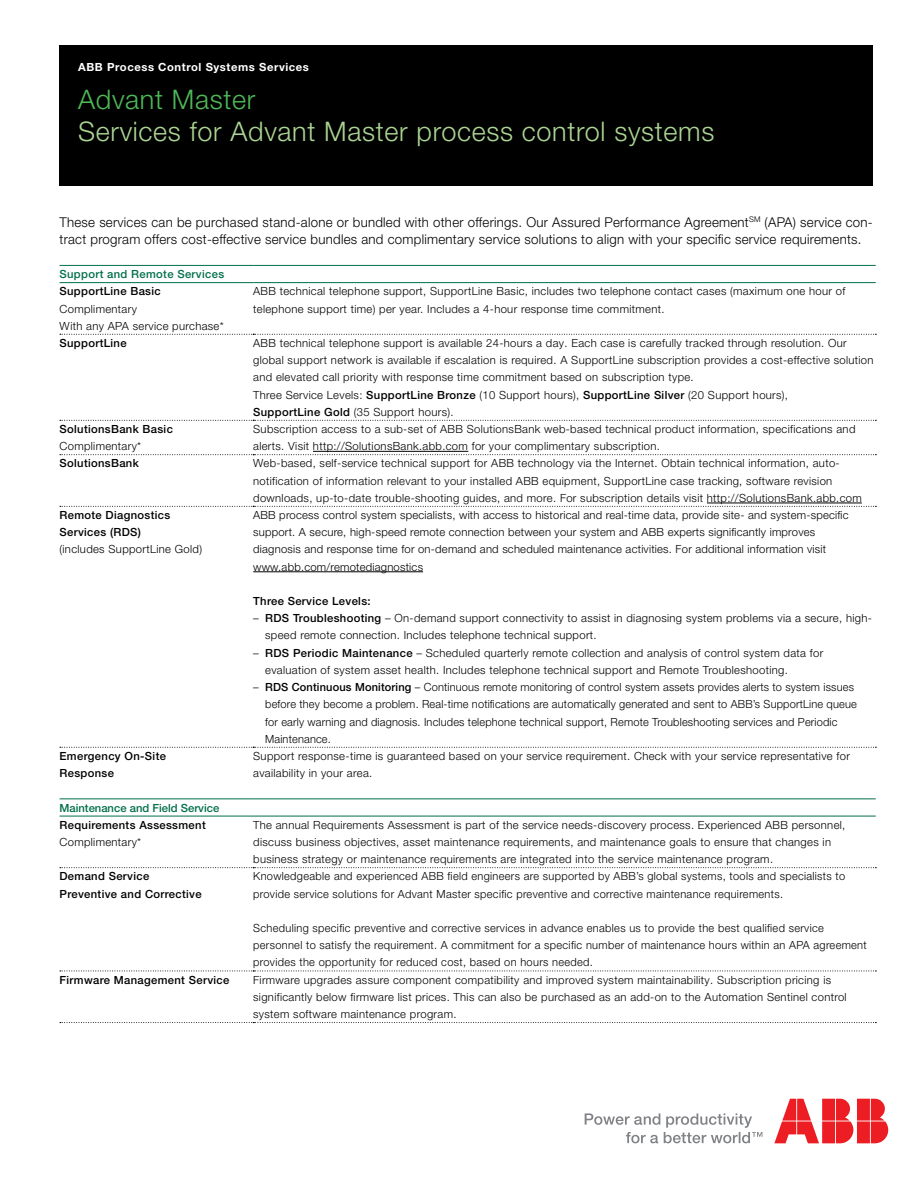
<style>
.page{position:relative;width:918px;height:1188px;background:#fff}
.page>*{position:absolute;margin:0;border:0;box-sizing:border-box;transform-origin:0 0}
.Smaller_cover_title{font:300 27px "Helvetica Neue LT Pro";letter-spacing:.025em;color:#abd593}
.Smaller_cover_title-2{font:300 27px "Helvetica Neue LT Pro";letter-spacing:.025em;color:#4eb857}
.t1{font:300 13.5px/17.2px "Helvetica Neue LT Pro";letter-spacing:.02em;color:#000}
.Table_content{font:300 11.25px/17.2px "Helvetica Neue LT Pro";letter-spacing:.03em;color:#000}
.Table_content-2{font:500 11.25px/17.2px "Helvetica Neue LT Pro";letter-spacing:.03em;color:#000}
.Document_name{font:700 11.25px "Helvetica Neue LT Pro";letter-spacing:.05em;color:#fff}
.Table_title__color{font:500 11.25px "Helvetica Neue LT Pro";color:#006f4a}
.Table_title__color-2{font:500 11.25px "Helvetica Neue LT Pro";letter-spacing:.03em;color:#006f4a}
.s1{font-weight:500}
</style>
<div class="page">
<svg style="left:60px;top:334px;width:816px;height:1px"></svg>
<svg style="left:60px;top:420px;width:816px;height:1px"></svg>
<svg style="left:60px;top:454px;width:816px;height:1px"></svg>
<svg style="left:60px;top:506px;width:816px;height:1px"></svg>
<svg style="left:60px;top:747px;width:816px;height:1px"></svg>
<svg style="left:60px;top:867px;width:816px;height:1px"></svg>
<svg style="left:60px;top:971px;width:816px;height:1px"></svg>
<svg style="left:60px;top:1022px;width:816px;height:1px"></svg>
<hr style="left:60px;top:265px;width:193px;height:1px;background:#006f4a">
<hr style="left:253px;top:265px;width:623px;height:1px;background:#006f4a">
<hr style="left:60px;top:282px;width:193px;height:1px;background:#006f4a">
<hr style="left:253px;top:282px;width:623px;height:1px;background:#006f4a">
<hr style="left:60px;top:799px;width:193px;height:1px;background:#006f4a">
<hr style="left:253px;top:799px;width:623px;height:1px;background:#006f4a">
<hr style="left:60px;top:816px;width:193px;height:1px;background:#006f4a">
<hr style="left:253px;top:816px;width:623px;height:1px;background:#006f4a">
<hr style="left:313px;top:451px;width:155px;height:1px;background:#000">
<hr style="left:707px;top:503px;width:155px;height:1px;background:#000">
<hr style="left:253px;top:572px;width:170px;height:1px;background:#000">
<svg style="left:585px;top:1113px;width:177px;height:30px"></svg>
<svg style="left:774px;top:1099px;width:114px;height:44px"></svg>
<div style="left:60px;top:45px;width:813px;height:140px;background:#000"></div>
<p class="Document_name" style="left:78px;top:60px;width:232px">ABB Process Control Systems Services</p>
<p class="Smaller_cover_title-2" style="left:78px;top:83px;width:179px">Advant Master</p>
<p class="Smaller_cover_title" style="left:78px;top:115px;width:638px">Services for Advant Master process control systems</p>
<p class="t1" style="left:60px;top:213px;width:815px">These services can be purchased stand-alone or bundled with other offerings. Our Assured Performance Agreement<sup>SM</sup> (APA) service con&shy;tract program offers cost-effective service bundles and complimentary service solutions to align with your specific service requirements.</p>
<p class="Table_title__color-2" style="left:60px;top:267px;width:166px">Support and Remote Services</p>
<p class="Table_content-2" style="left:60px;top:283px;width:103px">SupportLine Basic</p>
<p class="Table_content" style="left:60px;top:300px;width:79px">Complimentary</p>
<p class="Table_content" style="left:60px;top:317px;width:166px">With any APA service purchase*</p>
<p class="Table_content" style="left:253px;top:282px;width:594px">ABB technical telephone support, SupportLine Basic, includes two telephone contact cases (maximum one hour of telephone support time) per year. Includes a 4-hour response time commitment.</p>
<p class="Table_content-2" style="left:60px;top:334px;width:69px">SupportLine</p>
<p class="Table_content" style="left:253px;top:334px;width:622px">ABB technical telephone support is available 24-hours a day. Each case is carefully tracked through resolution. Our global support network is available if escalation is required. A SupportLine subscription provides a cost-effective solution and elevated call priority with response time commitment based on subscription type.</p>
<p class="Table_content" style="left:253px;top:386px;width:536px">Three Service Levels: <span class="s1">SupportLine Bronze</span> (10 Support hours), <span class="s1">SupportLine Silver</span> (20 Support hours),<br><span class="s1">SupportLine Gold</span> (35 Support hours).</p>
<p class="Table_content-2" style="left:60px;top:420px;width:115px">SolutionsBank Basic</p>
<p class="Table_content" style="left:60px;top:437px;width:83px">Complimentary*</p>
<p class="Table_content" style="left:253px;top:420px;width:604px">Subscription access to a sub-set of ABB SolutionsBank web-based technical product information, specifications and alerts. Visit http://SolutionsBank.abb.com for your complimentary subscription.</p>
<p class="Table_content-2" style="left:60px;top:455px;width:81px">SolutionsBank</p>
<p class="Table_content" style="left:253px;top:455px;width:610px">Web-based, self-service technical support for ABB technology via the Internet. Obtain technical information, auto&shy;notification of information relevant to your installed ABB equipment, SupportLine case tracking, software revision downloads, up-to-date trouble-shooting guides, and more. For subscription details visit http://SolutionsBank.abb.com</p>
<p class="Table_content-2" style="left:60px;top:506px;width:112px">Remote Diagnostics<br>Services (RDS)</p>
<p class="Table_content" style="left:60px;top:541px;width:144px">(includes SupportLine Gold)</p>
<p class="Table_content" style="left:253px;top:506px;width:597px">ABB process control system specialists, with access to historical and real-time data, provide site- and system-specific support. A secure, high-speed remote connection between your system and ABB experts significantly improves diagnosis and response time for on-demand and scheduled maintenance activities. For additional information visit www.abb.com/remotediagnostics</p>
<p class="Table_content-2" style="left:253px;top:592px;width:119px">Three Service Levels:</p>
<p class="Table_content" style="left:265px;top:609px;width:608px;text-indent:-12px">– <span class="s1">RDS Troubleshooting</span> – On-demand support connectivity to assist in diagnosing system problems via a secure, high&shy;speed remote connection. Includes telephone technical support.</p>
<p class="Table_content" style="left:265px;top:644px;width:560px;text-indent:-12px">– <span class="s1">RDS Periodic Maintenance</span> – Scheduled quarterly remote collection and analysis of control system data for evaluation of system asset health. Includes telephone technical support and Remote Troubleshooting.</p>
<p class="Table_content" style="left:265px;top:678px;width:593px;text-indent:-12px">– <span class="s1">RDS Continuous Monitoring</span> – Continuous remote monitoring of control system assets provides alerts to system issues before they become a problem. Real-time notifications are automatically generated and sent to ABB’s SupportLine queue for early warning and diagnosis. Includes telephone technical support, Remote Troubleshooting services and Periodic Maintenance.</p>
<p class="Table_content-2" style="left:60px;top:747px;width:108px">Emergency On-Site<br>Response</p>
<p class="Table_content" style="left:253px;top:747px;width:598px">Support response-time is guaranteed based on your service requirement. Check with your service representative for availability in your area.</p>
<p class="Table_title__color" style="left:60px;top:801px;width:161px">Maintenance and Field Service</p>
<p class="Table_content-2" style="left:60px;top:816px;width:148px">Requirements Assessment</p>
<p class="Table_content" style="left:60px;top:833px;width:83px">Complimentary*</p>
<p class="Table_content" style="left:253px;top:816px;width:594px">The annual Requirements Assessment is part of the service needs-discovery process. Experienced ABB personnel, discuss business objectives, asset maintenance requirements, and maintenance goals to ensure that changes in business strategy or maintenance requirements are integrated into the service maintenance program.</p>
<p class="Table_content-2" style="left:60px;top:868px;width:144px">Demand Service<br>Preventive and Corrective</p>
<p class="Table_content" style="left:253px;top:868px;width:594px">Knowledgeable and experienced ABB field engineers are supported by ABB’s global systems, tools and specialists to provide service solutions for Advant Master specific preventive and corrective maintenance requirements.</p>
<p class="Table_content" style="left:253px;top:919px;width:615px">Scheduling specific preventive and corrective services in advance enables us to provide the best qualified service personnel to satisfy the requirement. A commitment for a specific number of maintenance hours within an APA agreement provides the opportunity for reduced cost, based on hours needed.</p>
<p class="Table_content-2" style="left:60px;top:971px;width:171px">Firmware Management Service</p>
<p class="Table_content" style="left:253px;top:971px;width:595px">Firmware upgrades assure component compatibility and improved system maintainability. Subscription pricing is significantly below firmware list prices. This can also be purchased as an add-on to the Automation Sentinel control system software maintenance program.</p>
</div>
